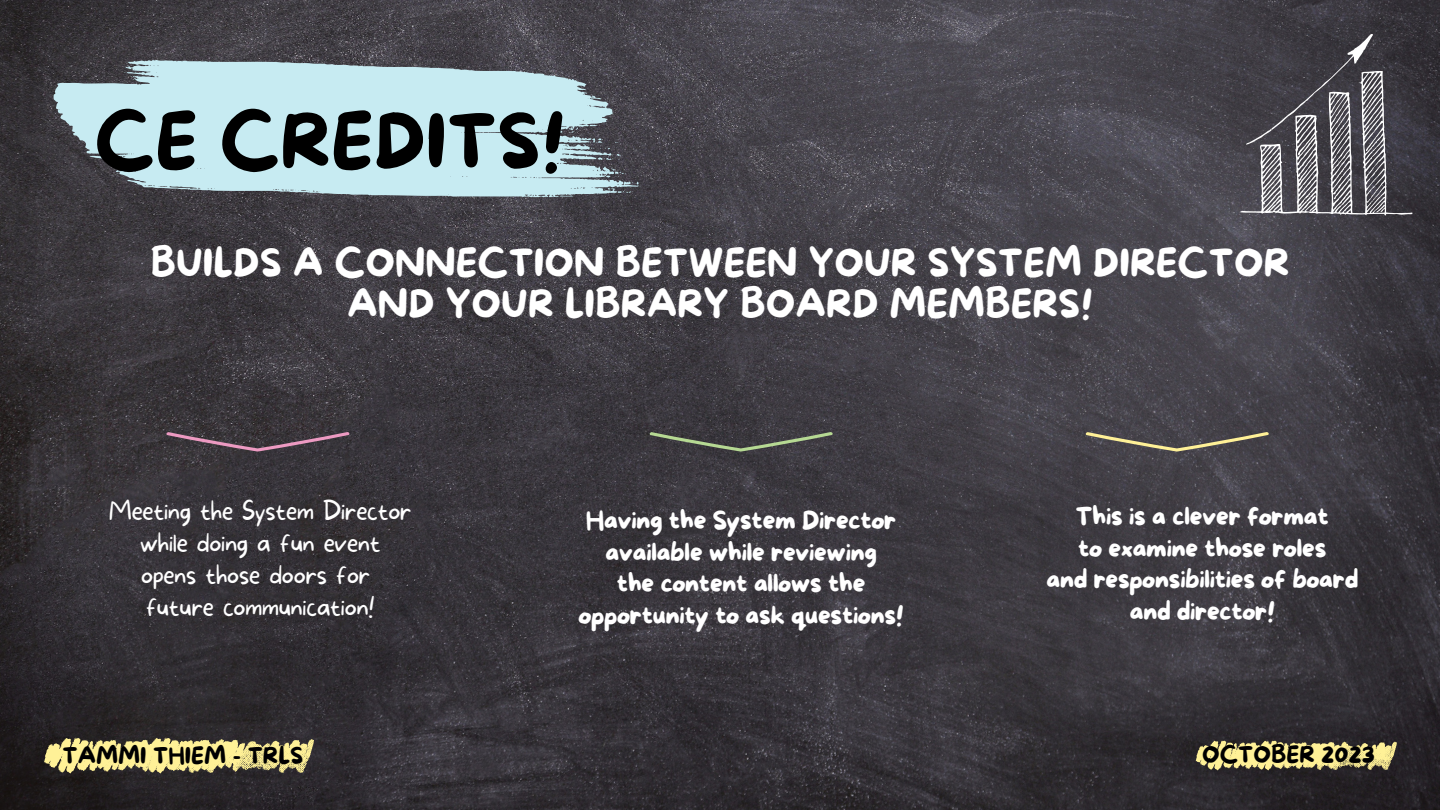
<style>
.page{position:relative;width:1440px;height:810px;background:#fff}
.page>*{position:absolute;margin:0;border:0;box-sizing:border-box;transform-origin:0 0}
.t1{font:75px "More Sugar";color:#000}
.t2{font:38.2px "More Sugar";color:#fff}
.t3{font:25.8px "More Sugar";letter-spacing:-.03em;color:#fff}
.t4{font:100 25.8px "More Sugar";letter-spacing:-.03em;color:#fff}
.t5{font:22.8px "More Sugar";color:#000}
.t6{font:22.7px "More Sugar";color:#000}
</style>
<div class="page">
<img style="left:0;top:0;width:1440px;height:810px">
<svg style="left:53px;top:59px;width:586px;height:138px;background:#a9c5cb"></svg>
<svg style="left:166px;top:432px;width:185px;height:20px;background:#55454f"></svg>
<svg style="left:649px;top:432px;width:185px;height:20px;background:#4f524c"></svg>
<svg style="left:1085px;top:432px;width:185px;height:20px;background:#635e56"></svg>
<svg style="left:1240px;top:32px;width:173px;height:183px;background:#58565d"></svg>
<svg style="left:44px;top:738px;width:270px;height:35px;background:#c4b978"></svg>
<svg style="left:1196px;top:740px;width:201px;height:30px;background:#c2b777"></svg>
<p class="t1" style="left:94px;top:100px;width:472px">CE CREDITS!</p>
<p class="t2" style="left:150px;top:242px;width:1141px">BUILDS A CONNECTION BETWEEN YOUR SYSTEM DIRECTOR</p>
<p class="t2" style="left:347px;top:283px;width:747px">AND YOUR LIBRARY BOARD MEMBERS!</p>
<p class="t4" style="left:109px;top:495px;width:305px">Meeting the System Director</p>
<p class="t4" style="left:140px;top:527px;width:242px">while doing a fun event</p>
<p class="t4" style="left:141px;top:559px;width:231px">opens those doors for</p>
<p class="t4" style="left:146px;top:592px;width:231px">future communication!</p>
<p class="t3" style="left:586px;top:507px;width:312px">Having the System Director</p>
<p class="t3" style="left:605px;top:538px;width:273px">available while reviewing</p>
<p class="t3" style="left:617px;top:570px;width:251px">the content allows the</p>
<p class="t3" style="left:578px;top:601px;width:327px">opportunity to ask questions!</p>
<p class="t3" style="left:1076px;top:502px;width:255px">This is a clever format</p>
<p class="t3" style="left:1078px;top:534px;width:250px">to examine those roles</p>
<p class="t3" style="left:1046px;top:565px;width:314px">and responsibilities of board</p>
<p class="t3" style="left:1129px;top:597px;width:147px">and director!</p>
<p class="t5" style="left:63px;top:743px;width:242px">TAMMI THIEM - TRLS</p>
<p class="t6" style="left:1202px;top:742px;width:174px">OCTOBER 2023</p>
</div>
